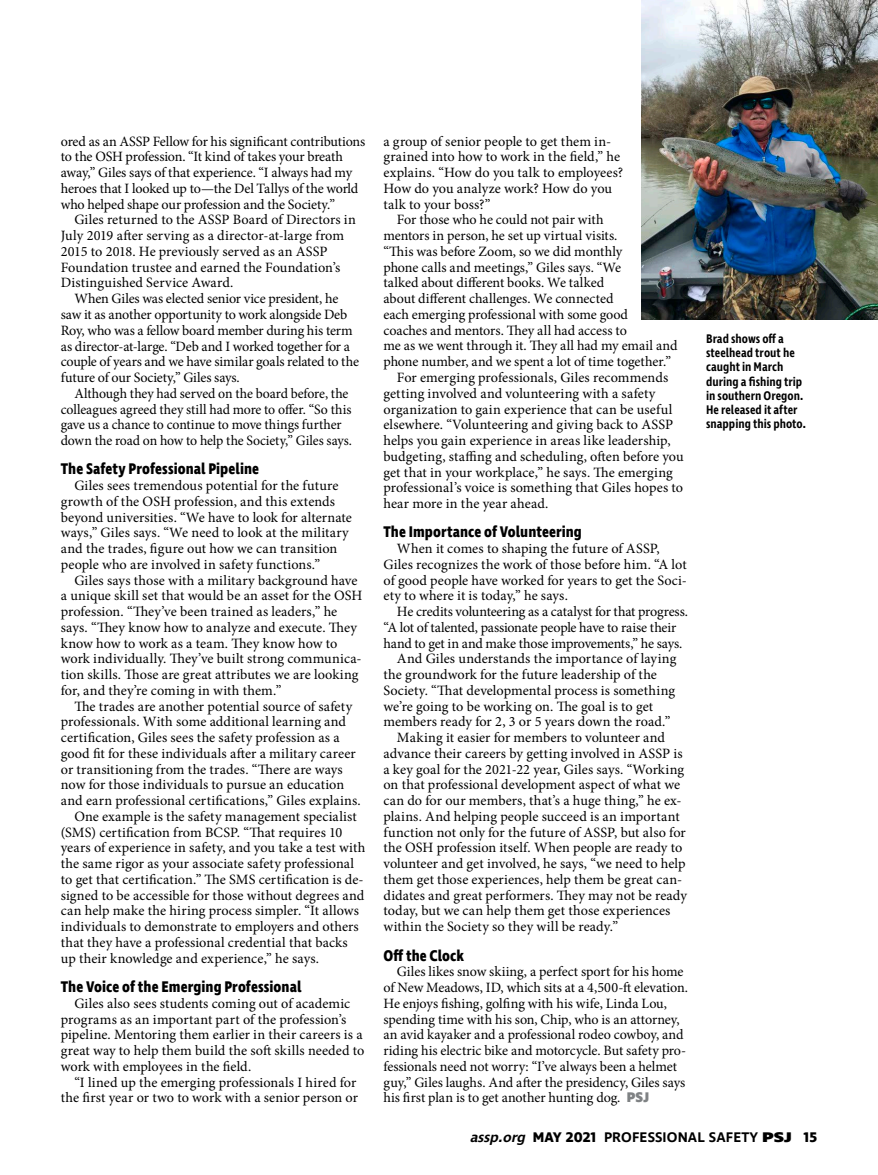
<style>
.page{position:relative;width:878px;height:1175px;background:#fff}
.page>*{position:absolute;margin:0;border:0;box-sizing:border-box;transform-origin:0 0}
.t1{font:700 15.75px "Ingra Cd";letter-spacing:.005em;color:#000}
.t2{font:14.25px/15.8px "Minion Pro";color:#000}
.t3{font:14.25px "Minion Pro";letter-spacing:-.02em;color:#000}
.t4{font:600 14.25px "Ingra";letter-spacing:.01em;color:#000}
.t5{font:600 12.75px/14.2px "Ingra Cd";color:#000}
.s1{font-family:"Ingra";font-weight:800;color:#7f8284}
.s2{font-style:italic}
.s3{font-weight:700}
.s4{font-weight:800}
</style>
<div class="page">
<img style="left:641px;top:0;width:237px;height:320px">
<p class="t2" style="left:61px;top:133px;width:306px">ored as an ASSP Fellow for his significant contributions to the OSH profession. “It kind of takes your breath away,” Giles says of that experience. “I always had my heroes that I looked up to—the Del Tallys of the world who helped shape our profession and the Society.”</p>
<p class="t2" style="left:61px;top:212px;width:296px;text-indent:13px">Giles returned to the ASSP Board of Directors in July 2019 after serving as a director-at-large from 2015 to 2018. He previously served as an ASSP Foundation trustee and earned the Foundation’s Distinguished Service Award.</p>
<p class="t2" style="left:61px;top:291px;width:300px;text-indent:14px">When Giles was elected senior vice president, he saw it as another opportunity to work alongside Deb Roy, who was a fellow board member during his term as director-at-large. “Deb and I worked together for a couple of years and we have similar goals related to the future of our Society,” Giles says.</p>
<p class="t2" style="left:61px;top:385px;width:293px;text-indent:14px">Although they had served on the board before, the colleagues agreed they still had more to offer. “So this gave us a chance to continue to move things further down the road on how to help the Society,” Giles says.</p>
<p class="t1" style="left:61px;top:459px;width:200px">The Safety Professional Pipeline</p>
<p class="t2" style="left:61px;top:478px;width:293px;text-indent:13px">Giles sees tremendous potential for the future growth of the OSH profession, and this extends beyond universities. “We have to look for alternate ways,” Giles says. “We need to look at the military and the trades, figure out how we can transition people who are involved in safety functions.”</p>
<p class="t2" style="left:61px;top:572px;width:303px;text-indent:13px">Giles says those with a military background have a unique skill set that would be an asset for the OSH profession. “They’ve been trained as leaders,” he says. “They know how to analyze and execute. They know how to work as a team. They know how to work individually. They’ve built strong communica&shy;tion skills. Those are great attributes we are looking for, and they’re coming in with them.”</p>
<p class="t2" style="left:74px;top:698px;width:279px">The trades are another potential source of safety</p>
<p class="t2" style="left:61px;top:714px;width:287px">professionals. With some additional learning and</p>
<p class="t2" style="left:61px;top:729px;width:280px">certification, Giles sees the safety profession as a</p>
<p class="t2" style="left:61px;top:745px;width:296px">good fit for these individuals after a military career</p>
<p class="t2" style="left:61px;top:761px;width:283px">or transitioning from the trades. “There are ways</p>
<p class="t2" style="left:61px;top:777px;width:285px">now for those individuals to pursue an education</p>
<p class="t2" style="left:61px;top:792px;width:301px">and earn professional certifications,” Giles explains.</p>
<p class="t2" style="left:74px;top:808px;width:284px">One example is the safety management specialist</p>
<p class="t2" style="left:61px;top:824px;width:283px">(SMS) certification from BCSP. “That requires 10</p>
<p class="t2" style="left:61px;top:840px;width:306px">years of experience in safety, and you take a test with</p>
<p class="t2" style="left:61px;top:855px;width:295px">the same rigor as your associate safety professional</p>
<p class="t2" style="left:61px;top:871px;width:304px">to get that certification.” The SMS certification is de-</p>
<p class="t2" style="left:61px;top:887px;width:305px">signed to be accessible for those without degrees and</p>
<p class="t2" style="left:61px;top:903px;width:299px">can help make the hiring process simpler. “It allows</p>
<p class="t2" style="left:61px;top:918px;width:299px">individuals to demonstrate to employers and others</p>
<p class="t2" style="left:61px;top:934px;width:288px">that they have a professional credential that backs</p>
<p class="t2" style="left:61px;top:950px;width:260px">up their knowledge and experience,” he says.</p>
<p class="t1" style="left:61px;top:976px;width:242px">The Voice of the Emerging Professional</p>
<p class="t2" style="left:61px;top:995px;width:305px;text-indent:13px">Giles also sees students coming out of academic programs as an important part of the profession’s pipeline. Mentoring them earlier in their careers is a great way to help them build the soft skills needed to work with employees in the field.</p>
<p class="t2" style="left:61px;top:1074px;width:299px;text-align:right">“I lined up the emerging professionals I hired for the first year or two to work with a senior person or</p>
<p class="t2" style="left:383px;top:133px;width:241px">a group of senior people to get them in&shy;grained into how to work in the field,” he explains. “How do you talk to employees?<br>How do you analyze work? How do you talk to your boss?”</p>
<p class="t2" style="left:397px;top:212px;width:208px">For those who he could not pair with</p>
<p class="t2" style="left:383px;top:228px;width:235px">mentors in person, he set up virtual visits.</p>
<p class="t2" style="left:383px;top:244px;width:240px">“This was before Zoom, so we did monthly</p>
<p class="t2" style="left:383px;top:259px;width:239px">phone calls and meetings,” Giles says. “We</p>
<p class="t2" style="left:383px;top:275px;width:222px">talked about different books. We talked</p>
<p class="t2" style="left:383px;top:291px;width:231px">about different challenges. We connected</p>
<p class="t2" style="left:383px;top:307px;width:246px">each emerging professional with some good</p>
<p class="t2" style="left:383px;top:322px;width:245px">coaches and mentors. They all had access to</p>
<p class="t2" style="left:383px;top:338px;width:295px">me as we went through it. They all had my email and</p>
<p class="t2" style="left:383px;top:354px;width:289px">phone number, and we spent a lot of time together.”</p>
<p class="t2" style="left:397px;top:370px;width:273px">For emerging professionals, Giles recommends</p>
<p class="t2" style="left:383px;top:385px;width:273px">getting involved and volunteering with a safety</p>
<p class="t2" style="left:383px;top:401px;width:290px">organization to gain experience that can be useful</p>
<p class="t2" style="left:383px;top:417px;width:291px">elsewhere. “Volunteering and giving back to ASSP</p>
<p class="t2" style="left:383px;top:433px;width:289px">helps you gain experience in areas like leadership,</p>
<p class="t2" style="left:383px;top:448px;width:302px">budgeting, staffing and scheduling, often before you</p>
<p class="t2" style="left:383px;top:464px;width:291px">get that in your workplace,” he says. The emerging</p>
<p class="t2" style="left:383px;top:480px;width:301px">professional’s voice is something that Giles hopes to</p>
<p class="t2" style="left:383px;top:495px;width:166px">hear more in the year ahead.</p>
<p class="t1" style="left:383px;top:522px;width:200px">The Importance of Volunteering</p>
<p class="t2" style="left:383px;top:541px;width:305px;text-indent:13px">When it comes to shaping the future of ASSP, Giles recognizes the work of those before him. “A lot of good people have worked for years to get the Soci&shy;ety to where it is today,” he says.</p>
<p class="t2" style="left:397px;top:604px;width:292px">He credits volunteering as a catalyst for that progress.</p>
<p class="t2" style="left:383px;top:619px;width:294px">“A lot of talented, passionate people have to raise their</p>
<p class="t3" style="left:383px;top:633px;width:300px">hand to get in and make those improvements,” he says.</p>
<p class="t2" style="left:397px;top:651px;width:281px">And Giles understands the importance of laying</p>
<p class="t2" style="left:383px;top:667px;width:275px">the groundwork for the future leadership of the</p>
<p class="t2" style="left:383px;top:682px;width:293px">Society. “That developmental process is something</p>
<p class="t2" style="left:383px;top:698px;width:271px">we’re going to be working on. The goal is to get</p>
<p class="t2" style="left:383px;top:714px;width:288px">members ready for 2, 3 or 5 years down the road.”</p>
<p class="t2" style="left:397px;top:730px;width:269px">Making it easier for members to volunteer and</p>
<p class="t2" style="left:383px;top:745px;width:301px">advance their careers by getting involved in ASSP is</p>
<p class="t2" style="left:383px;top:761px;width:302px">a key goal for the 2021-22 year, Giles says. “Working</p>
<p class="t2" style="left:383px;top:777px;width:298px">on that professional development aspect of what we</p>
<p class="t2" style="left:383px;top:792px;width:299px">can do for our members, that’s a huge thing,” he ex-</p>
<p class="t2" style="left:383px;top:808px;width:298px">plains. And helping people succeed is an important</p>
<p class="t2" style="left:383px;top:824px;width:304px">function not only for the future of ASSP, but also for</p>
<p class="t2" style="left:383px;top:840px;width:300px">the OSH profession itself. When people are ready to</p>
<p class="t2" style="left:383px;top:855px;width:303px">volunteer and get involved, he says, “we need to help</p>
<p class="t2" style="left:383px;top:871px;width:300px">them get those experiences, help them be great can-</p>
<p class="t2" style="left:383px;top:887px;width:305px">didates and great performers. They may not be ready</p>
<p class="t2" style="left:383px;top:903px;width:288px">today, but we can help them get those experiences</p>
<p class="t2" style="left:383px;top:918px;width:236px">within the Society so they will be ready.”</p>
<p class="t1" style="left:383px;top:945px;width:82px">Off the Clock</p>
<p class="t2" style="left:383px;top:964px;width:306px;text-indent:14px">Giles likes snow skiing, a perfect sport for his home of New Meadows, ID, which sits at a 4,500-ft elevation.<br>He enjoys fishing, golfing with his wife, Linda Lou, spending time with his son, Chip, who is an attorney, an avid kayaker and a professional rodeo cowboy, and riding his electric bike and motorcycle. But safety pro&shy;fessionals need not worry: “I’ve always been a helmet guy,” Giles laughs. And after the presidency, Giles says his first plan is to get another hunting dog. <span class="s1">PSJ</span></p>
<p class="t5" style="left:706px;top:332px;width:101px">Brad shows off a steelhead trout he caught in March during a fishing trip in southern Oregon.<br>He released it after snapping this photo.</p>
<p class="t4" style="left:469px;top:1128px;width:349px"><span class="s2">assp.org</span> <span class="s3">MAY 2021</span> PROFESSIONAL SAFETY <span class="s4">PSJ</span> <span class="s3">15</span></p>
</div>
